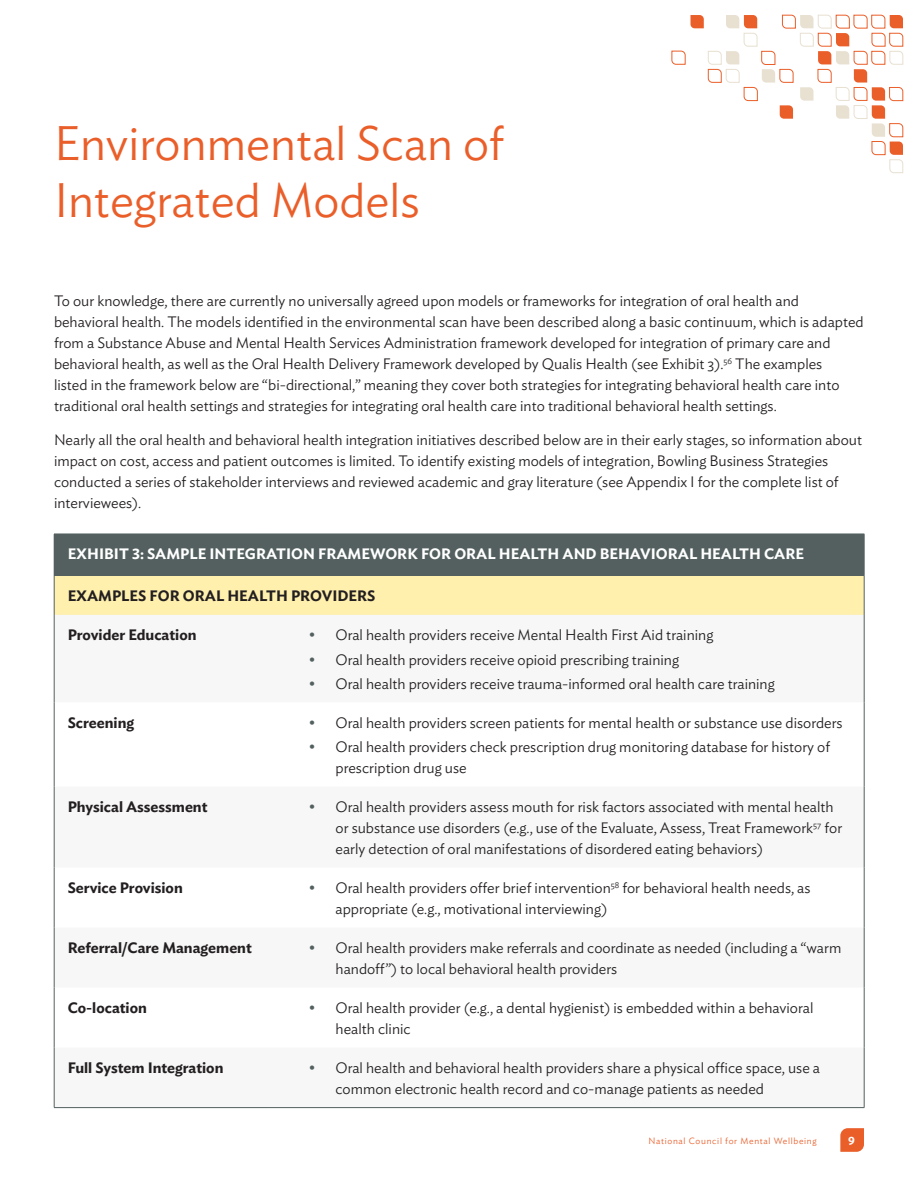
<style>
.page{position:relative;width:918px;height:1188px;background:#fff}
.page>*{position:absolute;margin:0;border:0;box-sizing:border-box;transform-origin:0 0}
.Header_1{font:300 48px/57.6px "Ideal Sans";color:#ea5e29}
.t1{font:300 15px/21px "Ideal Sans";color:#231f20}
.t2{font:600 15px "Ideal Sans";color:#231f20}
.t3{font:600 15px "Ideal Sans";color:#fff}
.t4{font:600 12px "Ideal Sans";color:#fff}
.t5{font:300 9px "Ideal Sans";letter-spacing:.075em;color:#ea5e29}
.s1{font-family:"Gotham";font-weight:500;color:#53605f}
</style>
<div class="page">
<svg style="left:840px;top:1128px;width:24px;height:24px"></svg>
<svg style="left:672px;top:51px;width:13px;height:14px"></svg>
<svg style="left:691px;top:15px;width:212px;height:158px"></svg>
<div style="left:54px;top:534px;width:810px;height:42px;background:#53605f"></div>
<div style="left:54px;top:576px;width:810px;height:39px;background:#fff0ae"></div>
<hr style="left:864px;top:534px;width:1px;height:42px;background:#53605f">
<hr style="left:54px;top:576px;width:1px;height:39px;background:#53605f">
<hr style="left:864px;top:576px;width:1px;height:39px;background:#53605f">
<hr style="left:54px;top:615px;width:1px;height:87px;background:#53605f">
<hr style="left:864px;top:615px;width:1px;height:87px;background:#53605f">
<hr style="left:54px;top:702px;width:1px;height:85px;background:#53605f">
<hr style="left:864px;top:702px;width:1px;height:85px;background:#53605f">
<hr style="left:54px;top:787px;width:1px;height:81px;background:#53605f">
<hr style="left:864px;top:787px;width:1px;height:81px;background:#53605f">
<hr style="left:54px;top:868px;width:1px;height:60px;background:#53605f">
<hr style="left:864px;top:868px;width:1px;height:60px;background:#53605f">
<hr style="left:54px;top:928px;width:1px;height:60px;background:#53605f">
<hr style="left:864px;top:928px;width:1px;height:60px;background:#53605f">
<hr style="left:54px;top:988px;width:1px;height:60px;background:#53605f">
<hr style="left:864px;top:988px;width:1px;height:60px;background:#53605f">
<hr style="left:54px;top:1048px;width:1px;height:59px;background:#53605f">
<hr style="left:864px;top:1048px;width:1px;height:59px;background:#53605f">
<hr style="left:54px;top:1107px;width:214px;height:1px;background:#53605f">
<hr style="left:268px;top:1107px;width:596px;height:1px;background:#53605f">
<p class="Header_1" style="left:54px;top:110px;width:451px">Environmental Scan of<br>Integrated Models</p>
<p class="t1" style="left:54px;top:289px;width:811px">To our knowledge, there are currently no universally agreed upon models or frameworks for integration of oral health and behavioral health. The models identified in the environmental scan have been described along a basic continuum, which is adapted from a Substance Abuse and Mental Health Services Administration framework developed for integration of primary care and behavioral health, as well as the Oral Health Delivery Framework developed by Qualis Health (see Exhibit 3).<sup>56</sup> The examples<br>listed in the framework below are “bi-directional,” meaning they cover both strategies for integrating behavioral health care into traditional oral health settings and strategies for integrating oral health care into traditional behavioral health settings.</p>
<p class="t1" style="left:54px;top:428px;width:810px">Nearly all the oral health and behavioral health integration initiatives described below are in their early stages, so information about impact on cost, access and patient outcomes is limited. To identify existing models of integration, Bowling Business Strategies conducted a series of stakeholder interviews and reviewed academic and gray literature (see Appendix I for the complete list of interviewees).</p>
<p class="t3" style="left:68px;top:542px;width:738px">EXHIBIT 3: SAMPLE INTEGRATION FRAMEWORK FOR ORAL HEALTH AND BEHAVIORAL HEALTH CARE</p>
<p class="t2" style="left:68px;top:584px;width:309px">EXAMPLES FOR ORAL HEALTH PROVIDERS</p>
<p class="t2" style="left:68px;top:623px;width:130px">Provider Education</p>
<p class="t1" style="left:309px;top:623px;width:406px"><span class="s1">•</span> Oral health providers receive Mental Health First Aid training</p>
<p class="t1" style="left:309px;top:648px;width:372px"><span class="s1">•</span> Oral health providers receive opioid prescribing training</p>
<p class="t1" style="left:309px;top:672px;width:468px"><span class="s1">•</span> Oral health providers receive trauma-informed oral health care training</p>
<p class="t2" style="left:68px;top:711px;width:68px">Screening</p>
<p class="t1" style="left:309px;top:711px;width:536px"><span class="s1">•</span> Oral health providers screen patients for mental health or substance use disorders</p>
<p class="t1" style="left:336px;top:735px;width:496px;text-indent:-27px"><span class="s1">•</span> Oral health providers check prescription drug monitoring database for history of prescription drug use</p>
<p class="t2" style="left:68px;top:795px;width:141px">Physical Assessment</p>
<p class="t1" style="left:336px;top:795px;width:508px;text-indent:-27px"><span class="s1">•</span> Oral health providers assess mouth for risk factors associated with mental health or substance use disorders (e.g., use of the Evaluate, Assess, Treat Framework<sup>57</sup> for early detection of oral manifestations of disordered eating behaviors)</p>
<p class="t2" style="left:68px;top:876px;width:117px">Service Provision</p>
<p class="t1" style="left:336px;top:876px;width:477px;text-indent:-27px"><span class="s1">•</span> Oral health providers offer brief intervention<sup>58</sup> for behavioral health needs, as appropriate (e.g., motivational interviewing)</p>
<p class="t2" style="left:68px;top:936px;width:186px">Referral/Care Management</p>
<p class="t1" style="left:336px;top:936px;width:507px;text-indent:-27px"><span class="s1">•</span> Oral health providers make referrals and coordinate as needed (including a “warm handoff”) to local behavioral health providers</p>
<p class="t2" style="left:68px;top:996px;width:81px">Co-location</p>
<p class="t1" style="left:336px;top:996px;width:479px;text-indent:-27px"><span class="s1">•</span> Oral health provider (e.g., a dental hygienist) is embedded within a behavioral health clinic</p>
<p class="t2" style="left:68px;top:1056px;width:157px">Full System Integration</p>
<p class="t1" style="left:336px;top:1056px;width:486px;text-indent:-27px"><span class="s1">•</span> Oral health and behavioral health providers share a physical office space, use a common electronic health record and co-manage patients as needed</p>
<p class="t5" style="left:648px;top:1134px;width:170px">National Council for Mental Wellbeing</p>
<p class="t4" style="left:848px;top:1130px;width:8px">9</p>
</div>
